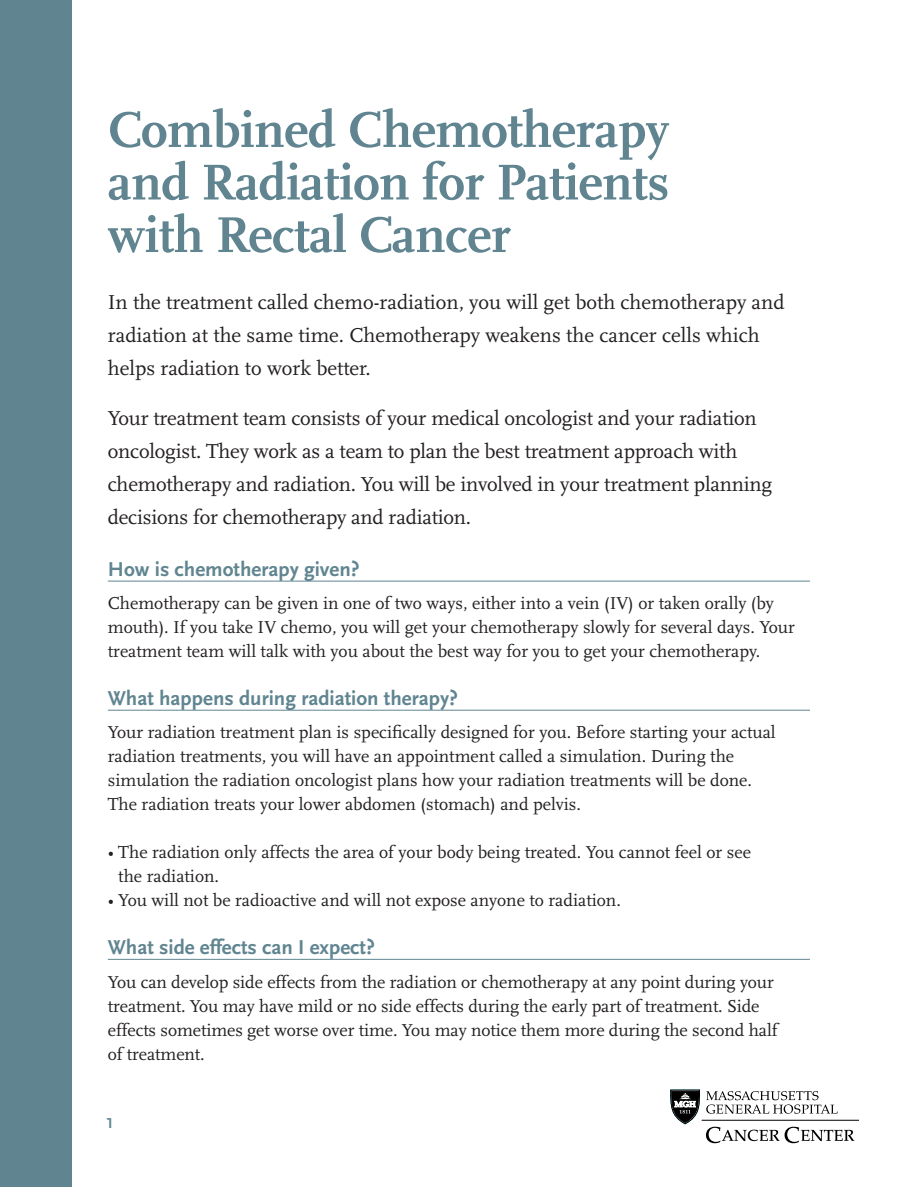
<style>
.page{position:relative;width:915px;height:1187px;background:#fff}
.page>*{position:absolute;margin:0;border:0;box-sizing:border-box;transform-origin:0 0}
.t1{font:700 52.5px/52.5px "Scala";letter-spacing:-.01em;color:#608591;text-align:justify}
.final_body{font:21px/33px "Scala";letter-spacing:-.01em;color:#231f20}
.subhead_1{font:700 21px "Scala Sans";color:#608591}
.final_body-2{font:18px/24px "Scala";color:#231f20}
.subhead_1-2{font:700 15px "Scala Sans Figures";color:#608591}
</style>
<div class="page">
<hr style="left:108px;top:580px;width:702px;height:1px;background:#608591">
<hr style="left:108px;top:709px;width:702px;height:1px;background:#608591">
<hr style="left:108px;top:958px;width:702px;height:1px;background:#608591">
<div style="left:0;top:0;width:72px;height:1186px;background:#608591"></div>
<svg style="left:706px;top:1091px;width:132px;height:22px"></svg>
<hr style="left:702px;top:1119px;width:157px;height:1px;background:#000">
<svg style="left:670px;top:1089px;width:30px;height:34px"></svg>
<svg style="left:706px;top:1126px;width:148px;height:17px"></svg>
<p class="t1" style="left:108px;top:104px;width:563px">Combined Chemotherapy and Radiation for Patients with Rectal Cancer</p>
<p class="final_body" style="left:108px;top:286px;width:678px">In the treatment called chemo-radiation, you will get both chemotherapy and radiation at the same time. Chemotherapy weakens the cancer cells which helps radiation to work better.</p>
<p class="final_body" style="left:108px;top:401px;width:666px">Your treatment team consists of your medical oncologist and your radiation oncologist. They work as a team to plan the best treatment approach with chemotherapy and radiation. You will be involved in your treatment planning decisions for chemotherapy and radiation.</p>
<p class="subhead_1" style="left:108px;top:558px;width:253px">How is chemotherapy given?</p>
<p class="final_body-2" style="left:108px;top:591px;width:689px">Chemotherapy can be given in one of two ways, either into a vein (IV) or taken orally (by mouth). If you take IV chemo, you will get your chemotherapy slowly for several days. Your treatment team will talk with you about the best way for you to get your chemotherapy.</p>
<p class="subhead_1" style="left:108px;top:687px;width:352px">What happens during radiation therapy?</p>
<p class="final_body-2" style="left:108px;top:720px;width:669px">Your radiation treatment plan is specifically designed for you. Before starting your actual radiation treatments, you will have an appointment called a simulation. During the simulation the radiation oncologist plans how your radiation treatments will be done.<br>The radiation treats your lower abdomen (stomach) and pelvis.</p>
<p class="final_body-2" style="left:118px;top:840px;width:634px;text-indent:-10px">• The radiation only affects the area of your body being treated. You cannot feel or see the radiation.</p>
<p class="final_body-2" style="left:108px;top:888px;width:515px">• You will not be radioactive and will not expose anyone to radiation.</p>
<p class="subhead_1" style="left:108px;top:936px;width:269px">What side effects can I expect?</p>
<p class="final_body-2" style="left:108px;top:969px;width:671px">You can develop side effects from the radiation or chemotherapy at any point during your treatment. You may have mild or no side effects during the early part of treatment. Side effects sometimes get worse over time. You may notice them more during the second half of treatment.</p>
<p class="subhead_1-2" style="left:106px;top:1116px;width:9px">1</p>
</div>
